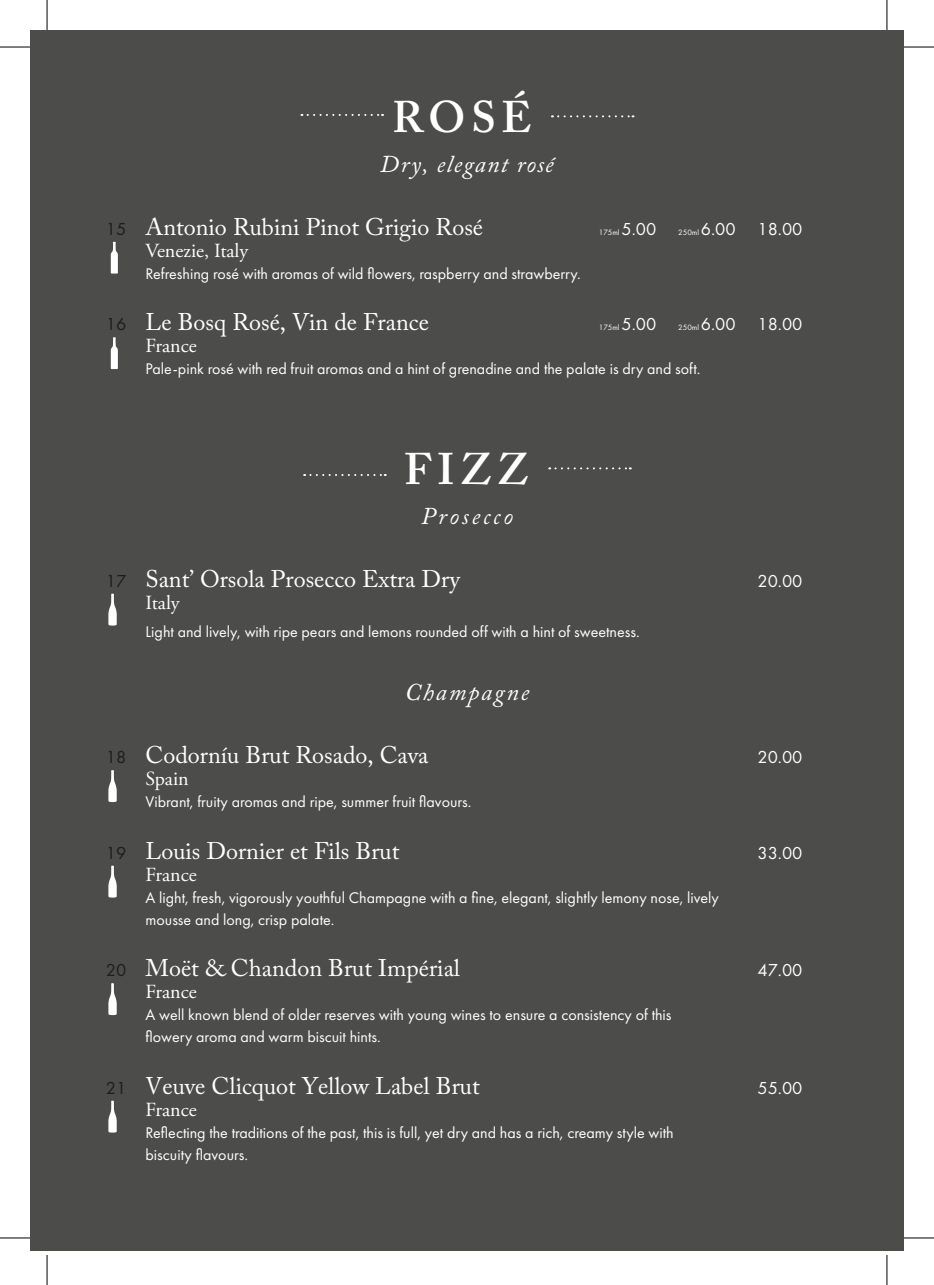
<style>
.page{position:relative;width:934px;height:1285px;background:#fff}
.page>*{position:absolute;margin:0;border:0;box-sizing:border-box;transform-origin:0 0}
.t1{font:600 44px "Adobe Caslon Pro";letter-spacing:.13em;color:#fff}
.t2{font:24px "Adobe Caslon Pro";color:#fff}
.t3{font:italic 24px "Adobe Caslon Pro";letter-spacing:.05em;color:#fff}
.t4{font:italic 24px "Adobe Caslon Pro";letter-spacing:.08em;color:#fff}
.t5{font:italic 24px "Adobe Caslon Pro";letter-spacing:.12em;color:#fff}
.t6{font:20px "Adobe Garamond Pro";color:#fff}
.t7{font:18px "Futura PT";color:#fff}
.t8{font:16px/22px "Futura PT";color:#fff}
.t9{font:8px "Futura PT";color:#fff}
.s1{font-family:"Futura PT";font-size:18px;color:#1d1d1b}
</style>
<div class="page">
<div style="left:30px;top:30px;width:873px;height:1221px;background:#4c4c4b"></div>
<svg style="left:301px;top:114px;width:82px;height:2px"></svg>
<svg style="left:558px;top:115px;width:75px;height:2px"></svg>
<svg style="left:111px;top:242px;width:7px;height:31px"></svg>
<svg style="left:111px;top:337px;width:7px;height:32px"></svg>
<svg style="left:304px;top:474px;width:81px;height:2px"></svg>
<svg style="left:549px;top:467px;width:81px;height:2px"></svg>
<svg style="left:108px;top:593px;width:9px;height:32px"></svg>
<svg style="left:108px;top:770px;width:9px;height:32px"></svg>
<svg style="left:108px;top:865px;width:9px;height:32px"></svg>
<svg style="left:108px;top:983px;width:9px;height:32px"></svg>
<svg style="left:108px;top:1100px;width:9px;height:32px"></svg>
<hr style="left:0;top:47px;width:30px;height:1px;background:#000">
<hr style="left:903px;top:47px;width:30px;height:1px;background:#000">
<hr style="left:0;top:1237px;width:30px;height:1px;background:#000">
<hr style="left:903px;top:1237px;width:30px;height:1px;background:#000">
<hr style="left:47px;top:0;width:1px;height:30px;background:#000">
<hr style="left:47px;top:1255px;width:1px;height:30px;background:#000">
<hr style="left:886px;top:0;width:1px;height:30px;background:#000">
<hr style="left:886px;top:1255px;width:1px;height:30px;background:#000">
<h1 class="t1" style="left:392px;top:91px;width:140px">ROSÉ</h1>
<h2 class="t3" style="left:380px;top:149px;width:175px">Dry, elegant rosé</h2>
<h2 class="t2" style="left:106px;top:212px;width:378px"><span class="s1">15</span> Antonio Rubini Pinot Grigio Rosé</h2>
<p class="t9" style="left:598px;top:227px;width:22px">175ml</p>
<p class="t7" style="left:621px;top:218px;width:36px">5.00</p>
<p class="t9" style="left:678px;top:227px;width:22px">250ml</p>
<p class="t7" style="left:700px;top:218px;width:103px">6.00 18.00</p>
<p class="t6" style="left:145px;top:238px;width:104px">Venezie, Italy</p>
<p class="t8" style="left:145px;top:262px;width:436px">Refreshing rosé with aromas of wild flowers, raspberry and strawberry.</p>
<h2 class="t2" style="left:106px;top:308px;width:324px"><span class="s1">16</span> Le Bosq Rosé, Vin de France</h2>
<p class="t9" style="left:598px;top:323px;width:22px">175ml</p>
<p class="t7" style="left:621px;top:313px;width:36px">5.00</p>
<p class="t9" style="left:678px;top:323px;width:22px">250ml</p>
<p class="t7" style="left:700px;top:313px;width:103px">6.00 18.00</p>
<p class="t6" style="left:145px;top:334px;width:53px">France</p>
<p class="t8" style="left:145px;top:358px;width:556px">Pale-pink rosé with red fruit aromas and a hint of grenadine and the palate is dry and soft.</p>
<h1 class="t1" style="left:404px;top:443px;width:126px">FIZZ</h1>
<h2 class="t5" style="left:421px;top:501px;width:93px">Prosecco</h2>
<h2 class="t2" style="left:106px;top:564px;width:355px"><span class="s1">17</span> Sant’ Orsola Prosecco Extra Dry</h2>
<p class="t7" style="left:757px;top:570px;width:46px">20.00</p>
<p class="t6" style="left:145px;top:590px;width:36px">Italy</p>
<p class="t8" style="left:145px;top:621px;width:495px">Light and lively, with ripe pears and lemons rounded off with a hint of sweetness.</p>
<h2 class="t4" style="left:404px;top:678px;width:126px">Champagne</h2>
<h2 class="t2" style="left:106px;top:740px;width:324px"><span class="s1">18</span> Codorníu Brut Rosado, Cava</h2>
<p class="t7" style="left:757px;top:746px;width:46px">20.00</p>
<p class="t6" style="left:145px;top:766px;width:45px">Spain</p>
<p class="t8" style="left:145px;top:790px;width:327px">Vibrant, fruity aromas and ripe, summer fruit flavours.</p>
<h2 class="t2" style="left:106px;top:836px;width:295px"><span class="s1">19</span> Louis Dornier et Fils Brut</h2>
<p class="t7" style="left:757px;top:842px;width:46px">33.00</p>
<p class="t6" style="left:145px;top:862px;width:53px">France</p>
<p class="t8" style="left:145px;top:886px;width:574px">A light, fresh, vigorously youthful Champagne with a fine, elegant, slightly lemony nose, lively mousse and long, crisp palate.</p>
<h2 class="t2" style="left:106px;top:953px;width:355px"><span class="s1">20</span> Moët &amp; Chandon Brut Impérial</h2>
<p class="t7" style="left:757px;top:959px;width:46px">47.00</p>
<p class="t6" style="left:145px;top:979px;width:53px">France</p>
<p class="t8" style="left:145px;top:1003px;width:527px">A well known blend of older reserves with young wines to ensure a consistency of this flowery aroma and warm biscuit hints.</p>
<h2 class="t2" style="left:106px;top:1071px;width:375px"><span class="s1">21</span> Veuve Clicquot Yellow Label Brut</h2>
<p class="t7" style="left:757px;top:1077px;width:46px">55.00</p>
<p class="t6" style="left:145px;top:1097px;width:53px">France</p>
<p class="t8" style="left:145px;top:1121px;width:529px">Reflecting the traditions of the past, this is full, yet dry and has a rich, creamy style with biscuity flavours.</p>
</div>
